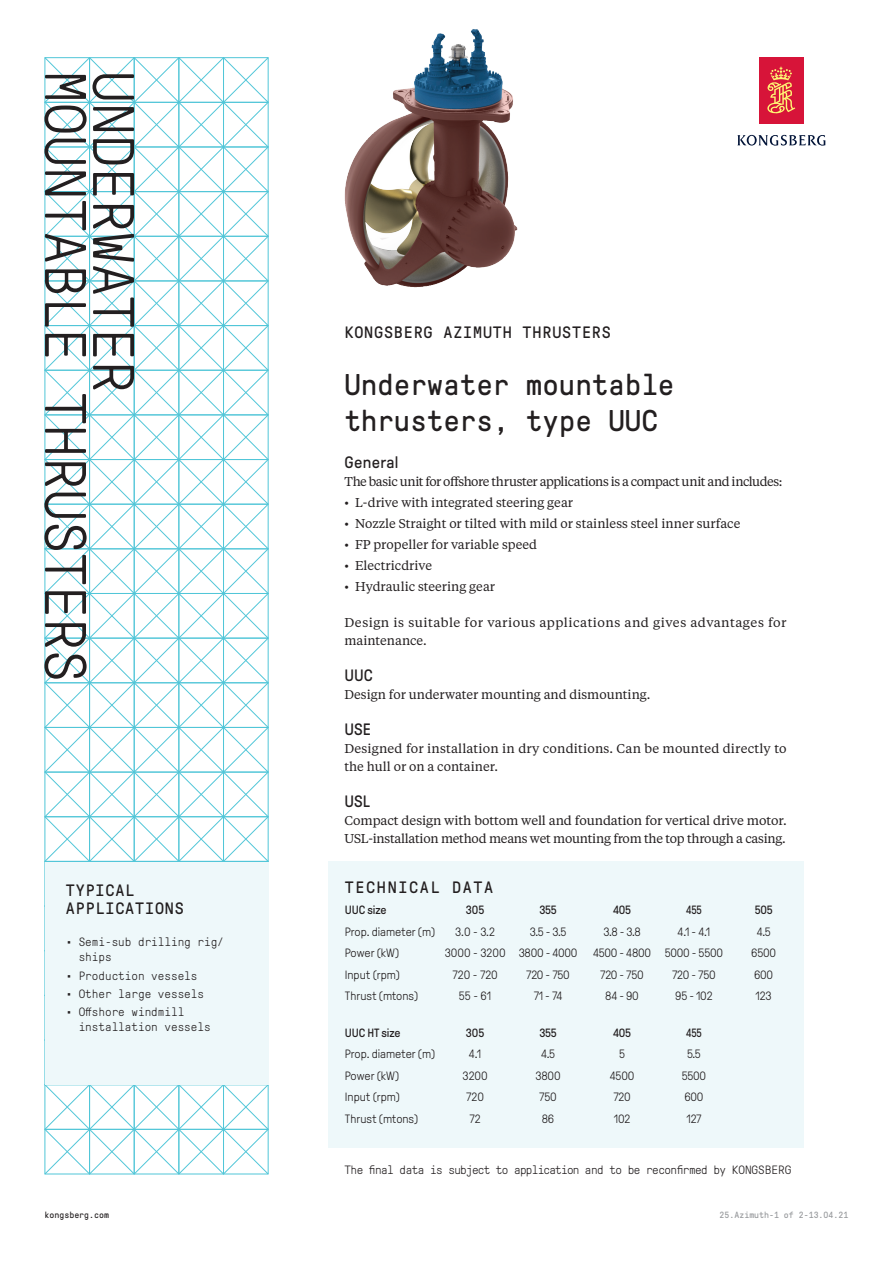
<style>
.page{position:relative;width:893px;height:1263px;background:#fff}
.page>*{position:absolute;margin:0;border:0;box-sizing:border-box;transform-origin:0 0}
.t1{font:300 58.5px "GT Pressura Mono";color:#231f20}
.t2{font:30px/36px "GT Pressura Mono";color:#231f20}
.t3{font:16.5px/18px "GT Pressura Mono";letter-spacing:.05em;color:#231f20}
.t4{font:16.5px "GT Pressura Mono";letter-spacing:.1em;color:#231f20}
.t5{font:16.5px "GT Pressura";color:#231f20}
.t6{font:16.5px "GT Pressura";letter-spacing:.025em;color:#231f20}
.t7{font:12.75px/18px "Tiempos Text";color:#231f20}
.t8{font:12.75px/18px "Tiempos Text";letter-spacing:.035em;color:#231f20}
.t9{font:12.75px "Tiempos Text";letter-spacing:-.035em;color:#231f20}
.t10{font:300 12px "GT Pressura";letter-spacing:-.015em;color:#231f20}
.t11{font:300 12px/15px "GT Pressura Mono";color:#231f20}
.t12{font:300 12px "GT Pressura Mono";letter-spacing:-.04em;color:#231f20}
.t13{font:12px "GT Pressura";letter-spacing:-.02em;color:#231f20}
.t14{font:12px "GT Pressura";letter-spacing:-.02em;color:#231f20;scale:.9 1}
.t15{font:9px "GT Pressura Mono";color:#97999c}
.t16{font:9px "GT Pressura Mono";color:#231f20}
</style>
<div class="page">
<div style="left:328px;top:861px;width:476px;height:152px;background:#eef8fa"></div>
<div style="left:328px;top:1008px;width:476px;height:139px;background:#eef8fa"></div>
<img style="left:344px;top:29px;width:174px;height:259px">
<svg style="left:44px;top:57px;width:225px;height:1118px"></svg>
<div style="left:759px;top:57px;width:44px;height:66px;background:#d71439"></div>
<svg style="left:767px;top:67px;width:28px;height:47px"></svg>
<svg style="left:737px;top:135px;width:88px;height:11px"></svg>
<div style="left:45px;top:861px;width:223px;height:223px;background:#eef8fa"></div>
<h1 class="t1" style="left:96px;top:71px;width:613px;rotate:90deg">MOUNTABLE THRUSTERS</h1>
<h1 class="t1" style="left:144px;top:71px;width:323px;rotate:90deg">UNDERWATER</h1>
<p class="t3" style="left:66px;top:881px;width:119px">TYPICAL<br>APPLICATIONS</p>
<p class="t11" style="left:79px;top:935px;width:147px;text-indent:-13px">• Semi-sub drilling rig/ ships</p>
<p class="t11" style="left:66px;top:968px;width:133px">• Production vessels</p>
<p class="t11" style="left:66px;top:986px;width:140px">• Other large vessels</p>
<p class="t11" style="left:79px;top:1004px;width:133px;text-indent:-13px">• Offshore windmill installation vessels</p>
<p class="t3" style="left:344px;top:324px;width:268px">KONGSBERG AZIMUTH THRUSTERS</p>
<h2 class="t2" style="left:344px;top:367px;width:332px">Underwater mountable thrusters, type UUC</h2>
<p class="t6" style="left:344px;top:454px;width:56px">General</p>
<p class="t9" style="left:344px;top:473px;width:439px">The basic unit for offshore thruster applications is a compact unit and includes:</p>
<p class="t7" style="left:344px;top:493px;width:230px">• L-drive with integrated steering gear</p>
<p class="t7" style="left:344px;top:514px;width:397px">• Nozzle Straight or tilted with mild or stainless steel inner surface</p>
<p class="t7" style="left:344px;top:535px;width:194px">• FP propeller for variable speed</p>
<p class="t7" style="left:344px;top:556px;width:89px">• Electricdrive</p>
<p class="t7" style="left:344px;top:577px;width:152px">• Hydraulic steering gear</p>
<p class="t8" style="left:344px;top:613px;width:444px">Design is suitable for various applications and gives advantages for maintenance.</p>
<p class="t5" style="left:344px;top:667px;width:30px">UUC</p>
<p class="t7" style="left:344px;top:685px;width:308px">Design for underwater mounting and dismounting.</p>
<p class="t5" style="left:344px;top:721px;width:28px">USE</p>
<p class="t7" style="left:344px;top:739px;width:444px">Designed for installation in dry conditions. Can be mounted directly to the hull or on a container.</p>
<p class="t5" style="left:344px;top:793px;width:27px">USL</p>
<p class="t7" style="left:344px;top:811px;width:444px">Compact design with bottom well and foundation for vertical drive motor.<br>USL-installation method means wet mounting from the top through a casing.</p>
<p class="t4" style="left:345px;top:878px;width:150px">TECHNICAL DATA</p>
<p class="t13" style="left:345px;top:904px;width:43px">UUC size</p>
<p class="t13" style="left:466px;top:904px;width:20px">305</p>
<p class="t13" style="left:539px;top:904px;width:19px">355</p>
<p class="t13" style="left:613px;top:904px;width:20px">405</p>
<p class="t14" style="left:686px;top:904px;width:19px">455</p>
<p class="t13" style="left:755px;top:904px;width:19px">505</p>
<p class="t10" style="left:345px;top:925px;width:92px">Prop. diameter (m)</p>
<p class="t10" style="left:455px;top:925px;width:41px">3.0 - 3.2</p>
<p class="t10" style="left:530px;top:925px;width:38px">3.5 - 3.5</p>
<p class="t10" style="left:603px;top:925px;width:39px">3.8 - 3.8</p>
<p class="t10" style="left:678px;top:925px;width:34px">4.1 - 4.1</p>
<p class="t10" style="left:757px;top:925px;width:16px">4.5</p>
<p class="t10" style="left:345px;top:947px;width:56px">Power (kW)</p>
<p class="t10" style="left:445px;top:947px;width:134px">3000 - 3200 3800 - 4000</p>
<p class="t10" style="left:593px;top:947px;width:131px">4500 - 4800 5000 - 5500</p>
<p class="t10" style="left:751px;top:947px;width:26px">6500</p>
<p class="t10" style="left:345px;top:968px;width:57px">Input (rpm)</p>
<p class="t10" style="left:453px;top:968px;width:47px">720 - 720</p>
<p class="t10" style="left:526px;top:968px;width:45px">720 - 750</p>
<p class="t10" style="left:600px;top:968px;width:45px">720 - 750</p>
<p class="t10" style="left:672px;top:968px;width:45px">720 - 750</p>
<p class="t10" style="left:754px;top:968px;width:21px">600</p>
<p class="t10" style="left:345px;top:990px;width:75px">Thrust (mtons)</p>
<p class="t10" style="left:459px;top:990px;width:34px">55 - 61</p>
<p class="t10" style="left:534px;top:990px;width:30px">71 - 74</p>
<p class="t10" style="left:605px;top:990px;width:35px">84 - 90</p>
<p class="t10" style="left:675px;top:990px;width:39px">95 - 102</p>
<p class="t10" style="left:756px;top:990px;width:18px">123</p>
<p class="t13" style="left:345px;top:1026px;width:57px">UUC HT size</p>
<p class="t13" style="left:466px;top:1026px;width:20px">305</p>
<p class="t13" style="left:539px;top:1026px;width:19px">355</p>
<p class="t13" style="left:613px;top:1026px;width:20px">405</p>
<p class="t14" style="left:686px;top:1026px;width:19px">455</p>
<p class="t10" style="left:345px;top:1048px;width:92px">Prop. diameter (m)</p>
<p class="t10" style="left:469px;top:1048px;width:14px">4.1</p>
<p class="t10" style="left:541px;top:1048px;width:16px">4.5</p>
<p class="t10" style="left:619px;top:1048px;width:7px">5</p>
<p class="t10" style="left:687px;top:1048px;width:15px">5.5</p>
<p class="t10" style="left:345px;top:1069px;width:56px">Power (kW)</p>
<p class="t10" style="left:463px;top:1069px;width:27px">3200</p>
<p class="t10" style="left:536px;top:1069px;width:26px">3800</p>
<p class="t10" style="left:610px;top:1069px;width:26px">4500</p>
<p class="t10" style="left:682px;top:1069px;width:26px">5500</p>
<p class="t10" style="left:345px;top:1091px;width:57px">Input (rpm)</p>
<p class="t10" style="left:466px;top:1091px;width:19px">720</p>
<p class="t10" style="left:539px;top:1091px;width:19px">750</p>
<p class="t10" style="left:613px;top:1091px;width:19px">720</p>
<p class="t10" style="left:684px;top:1091px;width:21px">600</p>
<p class="t10" style="left:345px;top:1112px;width:75px">Thrust (mtons)</p>
<p class="t10" style="left:469px;top:1112px;width:13px">72</p>
<p class="t10" style="left:542px;top:1112px;width:14px">86</p>
<p class="t10" style="left:614px;top:1112px;width:18px">102</p>
<p class="t10" style="left:686px;top:1112px;width:17px">127</p>
<p class="t12" style="left:344px;top:1163px;width:448px">The final data is subject to application and to be reconfirmed by KONGSBERG</p>
<p class="t16" style="left:45px;top:1210px;width:66px">kongsberg.com</p>
<p class="t15" style="left:720px;top:1210px;width:130px">25.Azimuth-1 of 2-13.04.21</p>
</div>
